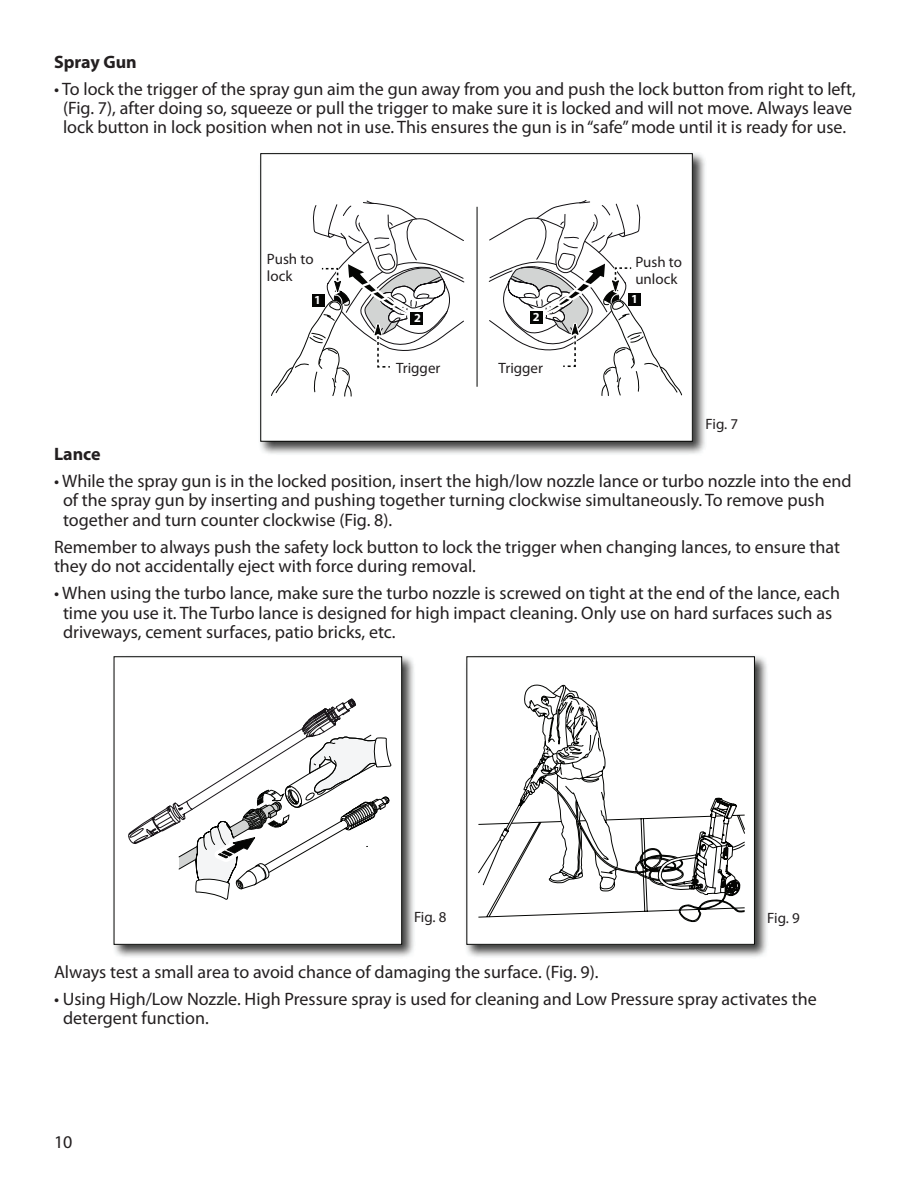
<style>
.page{position:relative;width:918px;height:1188px;background:#fff}
.page>*{position:absolute;margin:0;border:0;box-sizing:border-box;transform-origin:0 0}
.t1{font:18px/19.5px "Myriad Pro";color:#231f20}
.t2{font:700 18px "Myriad Pro";color:#231f20}
.t3{font:15px/16.5px "Myriad Pro";color:#231f20}
.t4{font:700 12.3px "Myriad Pro";color:#fff}
</style>
<div class="page">
<img style="left:113px;top:656px;width:301px;height:301px">
<div style="left:114px;top:657px;width:288px;height:287px;background:#fff"></div>
<div style="left:114px;top:657px;width:288px;height:288px;border:1px solid #040503"></div>
<svg style="left:128px;top:698px;width:264px;height:202px"></svg>
<img style="left:466px;top:656px;width:301px;height:301px">
<div style="left:467px;top:657px;width:287px;height:287px;background:#fff"></div>
<div style="left:467px;top:657px;width:288px;height:288px;border:1px solid #040503"></div>
<svg style="left:524px;top:684px;width:69px;height:24px"></svg>
<svg style="left:478px;top:708px;width:267px;height:214px"></svg>
<img style="left:260px;top:153px;width:445px;height:301px">
<div style="left:261px;top:154px;width:431px;height:287px;background:#fff"></div>
<div style="left:261px;top:153px;width:432px;height:288px;border:1px solid #040503"></div>
<svg style="left:489px;top:200px;width:193px;height:196px"></svg>
<svg style="left:271px;top:200px;width:193px;height:197px"></svg>
<hr style="left:477px;top:207px;width:1px;height:180px;background:#040503">
<p class="t2" style="left:54px;top:50px;width:84px">Spray Gun</p>
<p class="t1" style="left:54px;top:78px;width:803px;text-align:center">• To lock the trigger of the spray gun aim the gun away from you and push the lock button from right to left, (Fig. 7), after doing so, squeeze or pull the trigger to make sure it is locked and will not move. Always leave lock button in lock position when not in use. This ensures the gun is in “safe” mode until it is ready for use.</p>
<p class="t3" style="left:267px;top:251px;width:48px">Push to lock</p>
<p class="t3" style="left:635px;top:254px;width:48px">Push to unlock</p>
<p class="t4" style="left:314px;top:292px;width:8px">1</p>
<p class="t4" style="left:414px;top:310px;width:8px">2</p>
<p class="t4" style="left:533px;top:309px;width:8px">2</p>
<p class="t3" style="left:396px;top:360px;width:46px">Trigger</p>
<p class="t3" style="left:499px;top:360px;width:46px">Trigger</p>
<p class="t4" style="left:631px;top:291px;width:8px">1</p>
<p class="t3" style="left:706px;top:415px;width:34px">Fig. 7</p>
<p class="t2" style="left:54px;top:442px;width:48px">Lance</p>
<p class="t1" style="left:63px;top:471px;width:790px;text-indent:-9px">• While the spray gun is in the locked position, insert the high/low nozzle lance or turbo nozzle into the end of the spray gun by inserting and pushing together turning clockwise simultaneously. To remove push together and turn counter clockwise (Fig. 8).</p>
<p class="t1" style="left:54px;top:537px;width:788px">Remember to always push the safety lock button to lock the trigger when changing lances, to ensure that they do not accidentally eject with force during removal.</p>
<p class="t1" style="left:63px;top:583px;width:778px;text-indent:-9px">• When using the turbo lance, make sure the turbo nozzle is screwed on tight at the end of the lance, each time you use it. The Turbo lance is designed for high impact cleaning. Only use on hard surfaces such as driveways, cement surfaces, patio bricks, etc.</p>
<p class="t3" style="left:414px;top:908px;width:34px">Fig. 8</p>
<p class="t3" style="left:767px;top:909px;width:34px">Fig. 9</p>
<p class="t1" style="left:54px;top:962px;width:546px">Always test a small area to avoid chance of damaging the surface. (Fig. 9).</p>
<p class="t1" style="left:63px;top:989px;width:755px;text-indent:-9px">• Using High/Low Nozzle. High Pressure spray is used for cleaning and Low Pressure spray activates the detergent function.</p>
<p class="t1" style="left:54px;top:1131px;width:20px">10</p>
</div>
